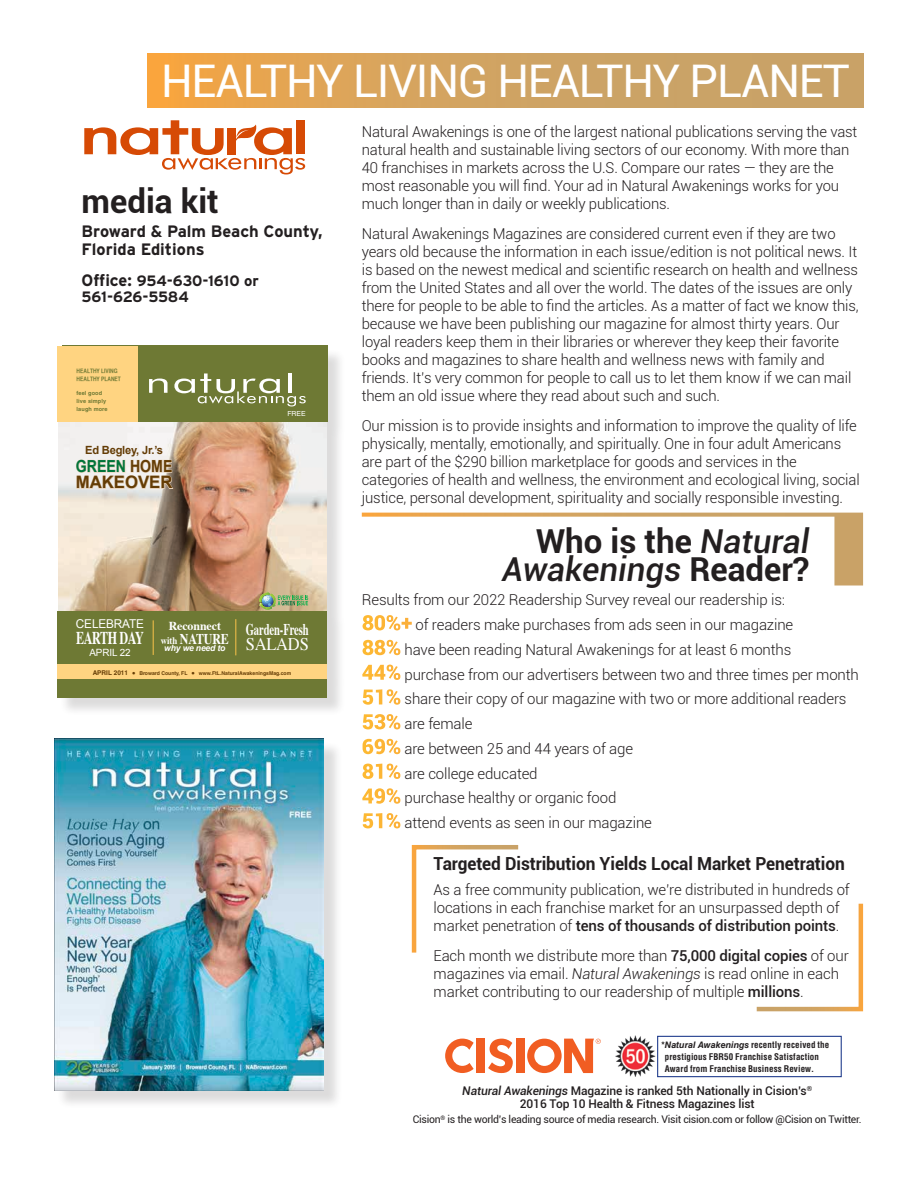
<style>
.page{position:relative;width:918px;height:1188px;background:#fff}
.page>*{position:absolute;margin:0;border:0;box-sizing:border-box;transform-origin:0 0}
.t1{font:45px "Roboto";letter-spacing:-.025em;color:#fff}
.t2{font:italic 500 33px/28.5px "Roboto";color:#231f20;text-align:right}
.t3{font:700 33px "Roboto";color:#231f20}
.t4{font:700 18px "Roboto";letter-spacing:-.005em;color:#231f20;scale:.96 1}
.t5{font:700 18px "Times";letter-spacing:-.03em;color:#fff;scale:.67 1}
.t6{font:17.7px "Times";letter-spacing:-.01em;color:#fff;scale:.93 1}
.t7{font:700 17.1px "Arial";color:#643c05}
.t8{font:700 16.65px "Arial";color:#00743a;scale:.85 1}
.t9{font:700 16.5px/18px "Interstate";color:#231f20}
.t10{font:700 16.5px "Times";letter-spacing:-.01em;color:#fff;scale:.65 1}
.t11{font:300 15px/18px "Roboto";letter-spacing:-.01em;color:#231f20}
.t12{font:700 15px/16.8px "Interstate";letter-spacing:-.01em;color:#231f20}
.t13{font:700 15px "Times";letter-spacing:-.01em;color:#fff;scale:.8 1}
.t14{font:12.15px "Arial";letter-spacing:-.01em;color:#fff}
.t15{font:700 12.15px "Times";letter-spacing:-.01em;color:#fff}
.t16{font:500 12px/13.5px "Roboto";letter-spacing:-.01em;color:#231f20;text-align:center}
.t17{font:700 11.25px "Arial";letter-spacing:-.02em;color:#643c05}
.t18{font:10.5px "Roboto";letter-spacing:-.025em;color:#231f20}
.t19{font:10.05px "Arial";letter-spacing:-.01em;color:#fff}
.t20{font:700 condensed 9px/12px "Helvetica LT Std";letter-spacing:.01em;color:#231f20}
.t21{font:italic 700 8.7px "Arial";letter-spacing:-.02em;color:#fff}
.t22{font:6.9px "Helvetica";color:#fff}
.t23{font:6.15px/7.8px "Helvetica CY Bold";color:#6f7934}
.t24{font:700 5.7px/8.2px "Helvetica";letter-spacing:.02em;color:#6f7934}
.t25{font:700 5.25px "Helvetica";color:#643c05}
.s1{font-size:16.5px}
.s2{color:#643c05}
.s3{font-size:10.05px}
.s4{font-size:6.45px}
.s5{font-size:7.8px}
.s6{font-weight:700;font-style:normal}
.s7{font-weight:900;font-size:21px;color:#fff}
.s8{font-weight:500}
.s9{font-style:italic}
.s10{font-style:italic;font-stretch:normal}
</style>
<div class="page">
<div style="left:148px;top:53px;width:715px;height:54px;background:linear-gradient(to right,#eda54b,#bfa270)"></div>
<div style="left:477px;top:1039px;width:8px;height:34px;background:#f15d22"></div>
<div style="left:517px;top:1039px;width:8px;height:34px;background:#f15d22"></div>
<svg style="left:445px;top:1039px;width:29px;height:34px"></svg>
<svg style="left:488px;top:1039px;width:25px;height:34px"></svg>
<svg style="left:527px;top:1039px;width:74px;height:34px"></svg>
<div style="left:657px;top:1036px;width:185px;height:41px;border:1px solid #25408f"></div>
<img style="left:615px;top:1036px;width:41px;height:40px">
<svg style="left:362px;top:513px;width:501px;height:73px"></svg>
<svg style="left:411px;top:845px;width:108px;height:108px"></svg>
<svg style="left:756px;top:903px;width:108px;height:109px"></svg>
<svg style="left:84px;top:120px;width:221px;height:54px"></svg>
<div style="left:296px;top:120px;width:9px;height:34px;background:#d64a05"></div>
<div style="left:56px;top:741px;width:286px;height:368px;background:#231f20;opacity:.16"></div>
<img style="left:54px;top:739px;width:270px;height:352px">
<div style="left:60px;top:348px;width:286px;height:368px;background:#231f20;opacity:.16"></div>
<img style="left:58px;top:422px;width:268px;height:189px">
<div style="left:57px;top:611px;width:270px;height:86px;background:#6e7934"></div>
<div style="left:62px;top:346px;width:265px;height:76px;background:#6e7934"></div>
<div style="left:57px;top:346px;width:81px;height:76px;background:#ffd481"></div>
<div style="left:57px;top:665px;width:270px;height:14px;background:#ffd481"></div>
<svg style="left:149px;top:379px;width:19px;height:14px"></svg>
<svg style="left:174px;top:373px;width:132px;height:33px"></svg>
<svg style="left:259px;top:591px;width:49px;height:19px"></svg>
<hr style="left:153px;top:620px;width:1px;height:35px;background:#fac24a">
<hr style="left:236px;top:619px;width:1px;height:36px;background:#fac24a">
<svg style="left:76px;top:455px;width:98px;height:35px"></svg>
<h1 class="t1" style="left:161px;top:50px;width:690px">HEALTHY LIVING HEALTHY PLANET</h1>
<h2 class="t3" style="left:82px;top:178px;width:139px">media kit</h2>
<p class="t9" style="left:82px;top:222px;width:242px">Broward &amp; Palm Beach County,<br>Florida Editions</p>
<p class="t12" style="left:82px;top:272px;width:179px"><span class="s1">Office:</span> 954-630-1610 or<br>561-626-5584</p>
<p class="t23" style="left:77px;top:367px;width:46px">HEALTHY LIVING<br>HEALTHY PLANET</p>
<p class="t24" style="left:77px;top:388px;width:33px">feel good live simply laugh more</p>
<p class="t17" style="left:85px;top:443px;width:79px">Ed Begley, Jr.’s</p>
<p class="t8" style="left:76px;top:455px;width:115px">GREEN <span class="s2">HOME</span></p>
<p class="t7" style="left:76px;top:471px;width:98px">MAKEOVER</p>
<p class="t22" style="left:288px;top:410px;width:20px">FREE</p>
<p class="t14" style="left:76px;top:616px;width:70px">CELEBRATE</p>
<p class="t5" style="left:76px;top:621px;width:103px">EARTH DAY</p>
<p class="t19" style="left:89px;top:646px;width:43px">APRIL 22</p>
<p class="t15" style="left:169px;top:615px;width:54px">Reconnect</p>
<p class="t13" style="left:161px;top:625px;width:87px"><span class="s3">with</span> NATURE</p>
<p class="t21" style="left:164px;top:643px;width:63px">why we need to</p>
<p class="t25" style="left:93px;top:670px;width:200px"><span class="s4">April 2011</span> <span class="s5">•</span> Broward County, Fl <span class="s5">•</span> www.Ftl.NaturalAwakeningsMag.com</p>
<p class="t10" style="left:246px;top:613px;width:98px">Garden-Fresh</p>
<p class="t6" style="left:246px;top:627px;width:69px">SALADS</p>
<p class="t11" style="left:362px;top:122px;width:497px">Natural Awakenings is one of the largest national publications serving the vast natural health and sustainable living sectors of our economy. With more than 40 franchises in markets across the U.S. Compare our rates — they are the most reasonable you will find. Your ad in Natural Awakenings works for you much longer than in daily or weekly publications.</p>
<p class="t11" style="left:362px;top:224px;width:498px">Natural Awakenings Magazines are considered current even if they are two years old because the information in each issue/edition is not political news. It is based on the newest medical and scientific research on health and wellness from the United States and all over the world. The dates of the issues are only there for people to be able to find the articles. As a matter of fact we know this, because we have been publishing our magazine for almost thirty years. Our loyal readers keep them in their libraries or wherever they keep their favorite books and magazines to share health and wellness news with family and friends. It’s very common for people to call us to let them know if we can mail them an old issue where they read about such and such.</p>
<p class="t11" style="left:362px;top:416px;width:499px">Our mission is to provide insights and information to improve the quality of life physically, mentally, emotionally, and spiritually. One in four adult Americans are part of the $290 billion marketplace for goods and services in the categories of health and wellness, the environment and ecological living, social justice, personal development, spirituality and socially responsible investing.</p>
<h2 class="t2" style="left:502px;top:525px;width:309px"><span class="s6">Who is the</span> Natural<br>Awakenings <span class="s6">Reader?</span></h2>
<p class="t11" style="left:362px;top:587px;width:499px;line-height:24.8px">Results from our 2022 Readership Survey reveal our readership is:<br><span class="s7">80%+</span> of readers make purchases from ads seen in our magazine<br><span class="s7">88%</span> have been reading Natural Awakenings for at least 6 months<br><span class="s7">44%</span> purchase from our advertisers between two and three times per month <span class="s7">51%</span> share their copy of our magazine with two or more additional readers <span class="s7">53%</span> are female<br><span class="s7">69%</span> are between 25 and 44 years of age<br><span class="s7">81%</span> are college educated<br><span class="s7">49%</span> purchase healthy or organic food<br><span class="s7">51%</span> attend events as seen in our magazine</p>
<p class="t4" style="left:434px;top:851px;width:430px">Targeted Distribution Yields Local Market Penetration</p>
<p class="t11" style="left:434px;top:880px;width:418px">As a free community publication, we’re distributed in hundreds of locations in each franchise market for an unsurpassed depth of market penetration of <span class="s8">tens of thousands of distribution points</span>.</p>
<p class="t11" style="left:434px;top:946px;width:417px">Each month we distribute more than <span class="s8">75,000 digital copies</span> of our magazines via email. <span class="s9">Natural Awakenings</span> is read online in each market contributing to our readership of multiple <span class="s8">millions</span>.</p>
<p class="t20" style="left:665px;top:1038px;width:166px;text-indent:-4px"><span class="s10">*Natural Awakenings</span> recently received the prestigious FBR50 Franchise Satisfaction<br>Award from Franchise Business Review.</p>
<p class="t16" style="left:462px;top:1083px;width:351px"><span class="s9">Natural Awakenings</span> Magazine is ranked 5th Nationally in Cision’s<sup>®<br></sup>2016 Top 10 Health &amp; Fitness Magazines list</p>
<p class="t18" style="left:413px;top:1112px;width:451px">Cision<sup>®</sup> is the world’s leading source of media research. Visit cision.com or follow @Cision on Twitter.</p>
</div>
